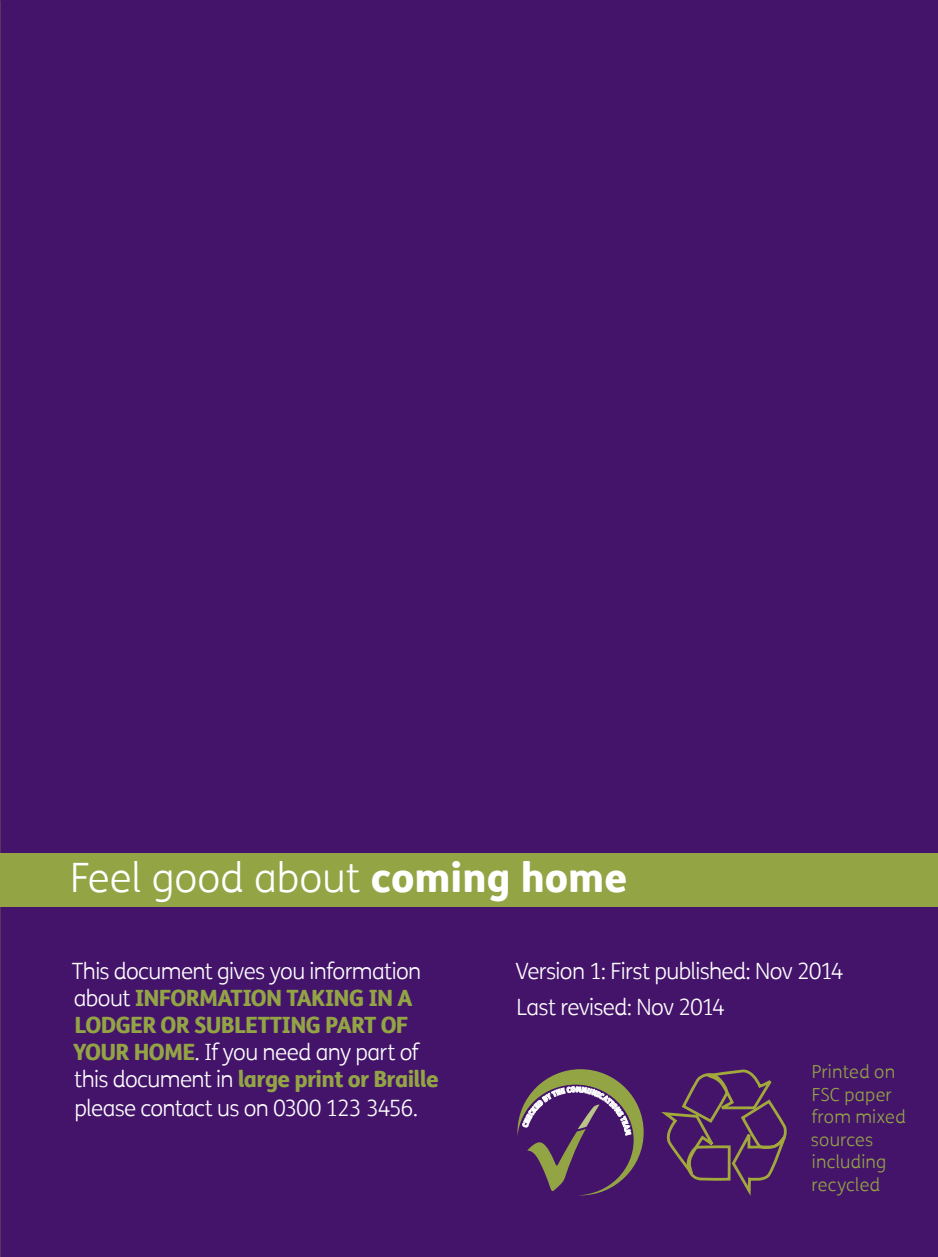
<style>
.page{position:relative;width:938px;height:1257px;background:#fff}
.page>*{position:absolute;margin:0;border:0;box-sizing:border-box;transform-origin:0 0}
.t1{font:300 40.5px "FS Me";color:#fff}
.t2{font:300 22.5px/27px "FS Me";letter-spacing:-.03em;color:#fff}
.t3{font:800 22.5px/27px "FS Me";letter-spacing:-.03em;color:#93a445}
.t4{font:300 18px/22.5px "FS Me";letter-spacing:.015em;color:#93a445}
.s1{font-weight:800}
.s2{font-weight:800;color:#93a445}
.s3{font-weight:300;color:#fff}
</style>
<div class="page">
<div style="left:0;top:0;width:938px;height:1256px;background:#44146b"></div>
<div style="left:0;top:853px;width:938px;height:54px;background:#93a445"></div>
<svg style="left:661px;top:1069px;width:126px;height:127px"></svg>
<svg style="left:517px;top:1069px;width:126px;height:126px"></svg>
<h1 class="t1" style="left:70px;top:850px;width:558px">Feel good about <span class="s1">coming home</span></h1>
<p class="t2" style="left:72px;top:957px;width:351px">This document gives you information about <span class="s2">INFORMATION TAKING IN A<br>LODGER OR SUBLETTI</span></p>
<p class="t3" style="left:73px;top:1010px;width:367px;text-indent:217px">NG PART OF<br>YOU R HOME<span class="s3">. If you need any part of this document in</span> large print or Braille</p>
<p class="t2" style="left:74px;top:1094px;width:345px">please contact us on 0300 123 3456.</p>
<p class="t2" style="left:515px;top:952px;width:330px;line-height:36px">Version 1: First published: Nov 2014<br>Last revised: Nov 2014</p>
<p class="t4" style="left:810px;top:1060px;width:96px">Printed on<br>FSC paper from mixed sources including recycled</p>
</div>
